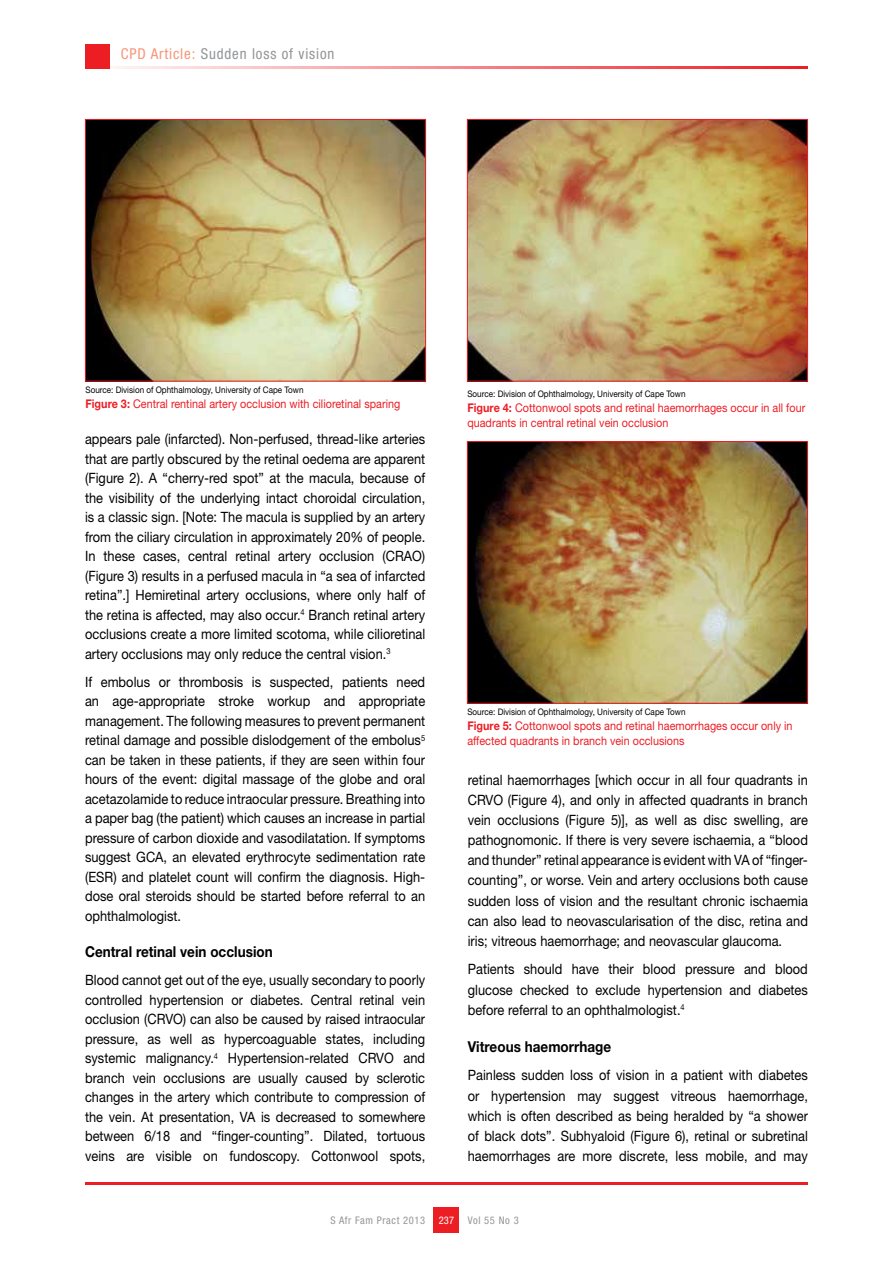
<style>
.page{position:relative;width:893px;height:1263px;background:#fff}
.page>*{position:absolute;margin:0;border:0;box-sizing:border-box;transform-origin:0 0}
.t1{font:700 15px "Helvetica Neue LT Std";color:#000;scale:.9 1}
.t2{font:condensed 15px "Helvetica Neue LT Std";letter-spacing:.06em;color:#939598}
.t3{font:14.25px/19.5px "Helvetica Neue LT Std";color:#000;text-align:justify;scale:.9 1}
.t4{font:12px/15px "Helvetica Neue LT Std";color:#ed1d24;scale:.9 1}
.t5{font:condensed 10.5px "Helvetica Neue LT Std";letter-spacing:.06em;color:#939598}
.t6{font:condensed 10.5px "Helvetica Neue LT Std";color:#fff}
.t7{font:9px "Helvetica Neue LT Std";color:#000;scale:.9 1}
.s1{color:#f79679}
.s2{font-weight:700}
</style>
<div class="page">
<hr style="left:85px;top:66px;width:723px;height:2px;background:#ed1d24">
<div style="left:85px;top:44px;width:24px;height:24px;background:#ed1d24"></div>
<div style="left:434px;top:1208px;width:25px;height:25px;background:#ed1d24"></div>
<hr style="left:85px;top:1182px;width:723px;height:2px;background:#ed1d24">
<img style="left:87px;top:121px;width:337px;height:258px">
<div style="left:85px;top:119px;width:341px;height:262px;border:1px solid #ed1d24"></div>
<img style="left:469px;top:121px;width:337px;height:258px">
<div style="left:467px;top:119px;width:341px;height:262px;border:1px solid #ed1d24"></div>
<img style="left:469px;top:443px;width:337px;height:259px">
<div style="left:467px;top:441px;width:341px;height:263px;border:1px solid #ed1d24"></div>
<p class="t2" style="left:121px;top:45px;width:215px"><span class="s1">CPD Article:</span> Sudden loss of vision</p>
<p class="t7" style="left:85px;top:385px;width:244px">Source: Division of Ophthalmology, University of Cape Town</p>
<p class="t4" style="left:85px;top:396px;width:351px"><span class="s2">Figure 3:</span> Central rentinal artery occlusion with cilioretinal sparing</p>
<p class="t3" style="left:85px;top:429px;width:380px">appears pale (infarcted). Non-perfused, thread-like arteries that are partly obscured by the retinal oedema are apparent (Figure 2). A “cherry-red spot” at the macula, because of the visibility of the underlying intact choroidal circulation, is a classic sign. [Note: The macula is supplied by an artery from the ciliary circulation in approximately 20% of people.<br>In these cases, central retinal artery occlusion (CRAO) (Figure 3) results in a perfused macula in “a sea of infarcted retina”.] Hemiretinal artery occlusions, where only half of the retina is affected, may also occur.<sup>4</sup> Branch retinal artery occlusions create a more limited scotoma, while cilioretinal artery occlusions may only reduce the central vision.<sup>3</sup></p>
<p class="t3" style="left:85px;top:672px;width:379px">If embolus or thrombosis is suspected, patients need an age-appropriate stroke workup and appropriate management. The following measures to prevent permanent retinal damage and possible dislodgement of the embolus<sup>5 </sup>can be taken in these patients, if they are seen within four hours of the event: digital massage of the globe and oral acetazolamide to reduce intraocular pressure. Breathing into a paper bag (the patient) which causes an increase in partial pressure of carbon dioxide and vasodilatation. If symptoms suggest GCA, an elevated erythrocyte sedimentation rate (ESR) and platelet count will confirm the diagnosis. High&shy;dose oral steroids should be started before referral to an ophthalmologist.</p>
<p class="t1" style="left:85px;top:943px;width:210px">Central retinal vein occlusion</p>
<p class="t3" style="left:85px;top:970px;width:380px">Blood cannot get out of the eye, usually secondary to poorly controlled hypertension or diabetes. Central retinal vein occlusion (CRVO) can also be caused by raised intraocular pressure, as well as hypercoaguable states, including systemic malignancy.<sup>4</sup> Hypertension-related CRVO and branch vein occlusions are usually caused by sclerotic changes in the artery which contribute to compression of the vein. At presentation, VA is decreased to somewhere between 6/18 and “finger-counting”. Dilated, tortuous veins are visible on fundoscopy. Cottonwool spots,</p>
<p class="t7" style="left:467px;top:388px;width:244px">Source: Division of Ophthalmology, University of Cape Town</p>
<p class="t4" style="left:467px;top:400px;width:377px"><span class="s2">Figure 4:</span> Cottonwool spots and retinal haemorrhages occur in all four quadrants in central retinal vein occlusion</p>
<p class="t7" style="left:467px;top:707px;width:244px">Source: Division of Ophthalmology, University of Cape Town</p>
<p class="t4" style="left:467px;top:718px;width:363px"><span class="s2">Figure 5:</span> Cottonwool spots and retinal haemorrhages occur only in affected quadrants in branch vein occlusions</p>
<p class="t3" style="left:468px;top:769px;width:379px;line-height:20.1px">retinal haemorrhages [which occur in all four quadrants in CRVO (Figure 4), and only in affected quadrants in branch vein occlusions (Figure 5)], as well as disc swelling, are pathognomonic. If there is very severe ischaemia, a “blood and thunder” retinal appearance is evident with VA of “finger&shy;counting”, or worse. Vein and artery occlusions both cause sudden loss of vision and the resultant chronic ischaemia can also lead to neovascularisation of the disc, retina and iris; vitreous haemorrhage; and neovascular glaucoma.</p>
<p class="t3" style="left:468px;top:959px;width:379px;line-height:20.1px">Patients should have their blood pressure and blood glucose checked to exclude hypertension and diabetes before referral to an ophthalmologist.<sup>4</sup></p>
<p class="t1" style="left:468px;top:1037px;width:161px">Vitreous haemorrhage</p>
<p class="t3" style="left:468px;top:1065px;width:379px;line-height:20.1px">Painless sudden loss of vision in a patient with diabetes or hypertension may suggest vitreous haemorrhage, which is often described as being heralded by “a shower of black dots”. Subhyaloid (Figure 6), retinal or subretinal haemorrhages are more discrete, less mobile, and may</p>
<p class="t5" style="left:330px;top:1214px;width:96px">S Afr Fam Pract 2013</p>
<p class="t6" style="left:439px;top:1214px;width:17px">237</p>
<p class="t5" style="left:468px;top:1214px;width:52px">Vol 55 No 3</p>
</div>
